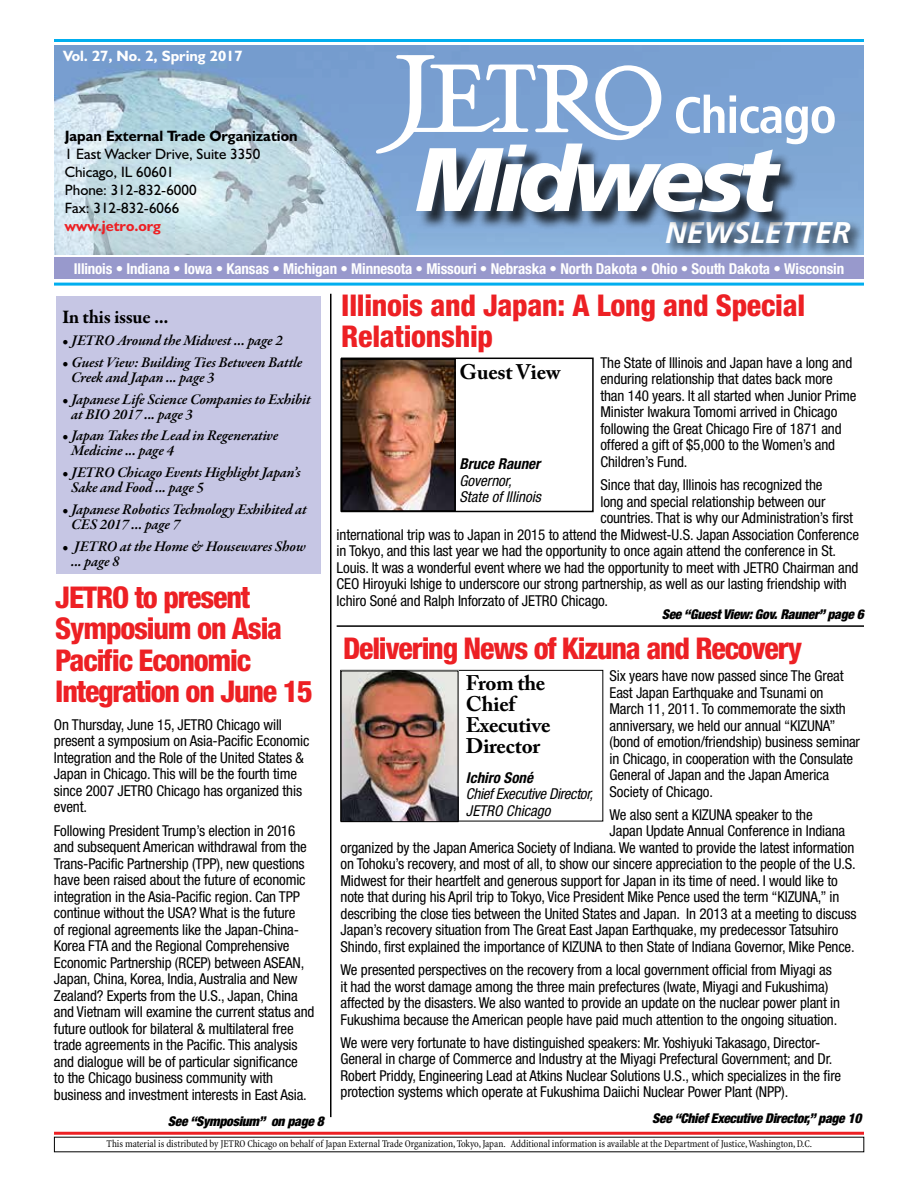
<style>
.page{position:relative;width:918px;height:1188px;background:#fff}
.page>*{position:absolute;margin:0;border:0;box-sizing:border-box;transform-origin:0 0}
.t1{font:italic 900 90px "Frutiger";letter-spacing:-.07em;color:#fff}
.t2{font:800 condensed 30px/31.5px "Helvetica Neue";letter-spacing:-.04em;color:#ed2024}
.t3{font:800 condensed 30px/31.5px "Helvetica Neue";letter-spacing:-.01em;color:#ed2024}
.t4{font:italic 700 30px "Frutiger";color:#fff}
.t5{font:700 21px/21px "Adobe Caslon Pro";letter-spacing:-.01em;color:#000}
.t6{font:700 19.5px "Garamond Premr Pro";letter-spacing:-.02em;color:#000}
.t7{font:condensed 15px/16.5px "Helvetica Neue";letter-spacing:-.01em;color:#000}
.t8{font:italic 600 15px/15px "Garamond Premr Pro";letter-spacing:-.01em;color:#000}
.t9{font:700 condensed 15px "Helvetica Neue";letter-spacing:-.01em;color:#fff}
.t10{font:15px/18px "Humanist 521 BT";color:#000}
.t11{font:italic condensed 15px/16.5px "Helvetica Neue";letter-spacing:-.02em;color:#000}
.t12{font:700 15px "Humanist 521 BT";color:#000}
.t13{font:italic condensed 15px/16.5px "Helvetica Neue";color:#000}
.t14{font:700 15px "Humanist 521 BT";color:#fff}
.t15{font:italic 700 condensed 15px "Helvetica Neue LT Std";color:#000}
.t16{font:700 15px "Humanist 521 BT";color:#ed2024}
.t17{font:italic 900 condensed 13.5px "Helvetica Neue";letter-spacing:-.02em;color:#000}
.t18{font:condensed 10.5px "Minion";letter-spacing:-.005em;color:#000}
</style>
<div class="page">
<img style="left:55px;top:45px;width:809px;height:209px">
<hr style="left:54px;top:39px;width:810px;height:3px;background:#00aeef">
<div style="left:665px;top:219px;width:199px;height:39px;background:#000;opacity:.75"></div>
<svg style="left:676px;top:95px;width:48px;height:38px"></svg>
<svg style="left:730px;top:95px;width:105px;height:49px"></svg>
<svg style="left:376px;top:55px;width:285px;height:99px"></svg>
<svg style="left:54px;top:135px;width:267px;height:123px;background:#c8dde4"></svg>
<hr style="left:54px;top:1132px;width:810px;height:3px;background:#ed2024">
<hr style="left:54px;top:283px;width:810px;height:3px;background:#00aeef">
<div style="left:54px;top:258px;width:810px;height:21px;background:#9899cc"></div>
<div style="left:57px;top:296px;width:264px;height:277px;background:#c6c6e4"></div>
<div style="left:340px;top:670px;width:263px;height:151px;border:1px solid #000"></div>
<img style="left:343px;top:673px;width:113px;height:147px">
<div style="left:341px;top:671px;width:117px;height:151px;border:1px solid #000"></div>
<hr style="left:330px;top:294px;width:2px;height:823px;background:#000">
<img style="left:344px;top:361px;width:109px;height:148px">
<div style="left:340px;top:358px;width:116px;height:154px;border:2px solid #000"></div>
<div style="left:341px;top:358px;width:253px;height:154px;border:2px solid #000"></div>
<hr style="left:337px;top:625px;width:527px;height:2px;background:#000">
<div style="left:419px;top:146px;width:380px;height:85px;background:#000;opacity:.75"></div>
<p class="t14" style="left:63px;top:47px;width:181px">Vol. 27, No. 2, Spring 2017</p>
<p class="t12" style="left:65px;top:127px;width:234px">Japan External Trade Organization</p>
<p class="t10" style="left:65px;top:145px;width:197px">1 East Wacker Drive, Suite 3350<br>Chicago, IL 60601<br>Phone: 312-832-6000<br>Fax: 312-832-6066</p>
<p class="t16" style="left:65px;top:217px;width:98px">www.jetro.org</p>
<h1 class="t1" style="left:416px;top:126px;width:364px">Midwest</h1>
<h2 class="t4" style="left:665px;top:215px;width:187px">NEWSLETTER</h2>
<p class="t9" style="left:74px;top:260px;width:772px">Illinois • Indiana • Iowa • Kansas • Michigan • Minnesota • Missouri • Nebraska • North Dakota • Ohio • South Dakota • Wisconsin</p>
<h3 class="t6" style="left:62px;top:305px;width:108px">In this issue ...</h3>
<p class="t8" style="left:62px;top:334px;width:222px">• JETRO Around the Midwest ... page 2</p>
<p class="t8" style="left:71px;top:355px;width:233px;text-indent:-9px">• Guest View: Building Ties Between Battle<br>Creek and Japan ... page 3</p>
<p class="t8" style="left:71px;top:392px;width:241px;text-indent:-9px">• Japanese Life Science Companies to Exhibit at BIO 2017 ... page 3</p>
<p class="t8" style="left:71px;top:429px;width:209px;text-indent:-9px">• Japan Takes the Lead in Regenerative<br>Medicine ... page 4</p>
<p class="t8" style="left:71px;top:466px;width:231px;text-indent:-9px">• JETRO Chicago Events Highlight Japan’s<br>Sake and Food ... page 5</p>
<p class="t8" style="left:71px;top:502px;width:237px;text-indent:-9px">• Japanese Robotics Technology Exhibited at<br>CES 2017 ... page 7</p>
<p class="t8" style="left:71px;top:539px;width:236px;text-indent:-9px">• JETRO at the Home &amp; Housewares Show ... page 8</p>
<h2 class="t3" style="left:341px;top:289px;width:465px">Illinois and Japan: A Long and Special<br>Relationship</h2>
<p class="t7" style="left:600px;top:354px;width:258px">The State of Illinois and Japan have a long and enduring relationship that dates back more than 140 years. It all started when Junior Prime Minister Iwakura Tomomi arrived in Chicago following the Great Chicago Fire of 1871 and offered a gift of $5,000 to the Women’s and Children’s Fund.</p>
<p class="t7" style="left:600px;top:476px;width:224px">Since that day, Illinois has recognized the</p>
<p class="t7" style="left:600px;top:493px;width:227px">long and special relationship between our</p>
<p class="t7" style="left:600px;top:509px;width:254px">countries. That is why our Administration’s first</p>
<p class="t7" style="left:337px;top:526px;width:524px">international trip was to Japan in 2015 to attend the Midwest-U.S. Japan Association Conference</p>
<p class="t7" style="left:337px;top:542px;width:501px">in Tokyo, and this last year we had the opportunity to once again attend the conference in St.</p>
<p class="t7" style="left:337px;top:559px;width:523px">Louis. It was a wonderful event where we had the opportunity to meet with JETRO Chairman and</p>
<p class="t7" style="left:337px;top:575px;width:512px">CEO Hiroyuki Ishige to underscore our strong partnership, as well as our lasting friendship with</p>
<p class="t7" style="left:337px;top:592px;width:273px">Ichiro Soné and Ralph Inforzato of JETRO Chicago.</p>
<h3 class="t5" style="left:459px;top:362px;width:103px">Guest View</h3>
<p class="t15" style="left:459px;top:455px;width:82px">Bruce Rauner</p>
<p class="t13" style="left:459px;top:472px;width:83px">Governor,<br>State of Illinois</p>
<h2 class="t2" style="left:55px;top:581px;width:259px">JETRO to present<br>Symposium on Asia<br>Pacific Economic<br>Integration on June 15</h2>
<p class="t17" style="left:662px;top:606px;width:204px">See “Guest View: Gov. Rauner” page 6</p>
<h2 class="t2" style="left:343px;top:632px;width:461px">Delivering News of Kizuna and Recovery</h2>
<p class="t7" style="left:610px;top:668px;width:252px">Six years have now passed since The Great East Japan Earthquake and Tsunami on March 11, 2011. To commemorate the sixth anniversary, we held our annual “KIZUNA” (bond of emotion/friendship) business seminar in Chicago, in cooperation with the Consulate General of Japan and the Japan America Society of Chicago.</p>
<p class="t7" style="left:610px;top:806px;width:205px">We also sent a KIZUNA speaker to the</p>
<p class="t7" style="left:610px;top:823px;width:237px">Japan Update Annual Conference in Indiana</p>
<p class="t7" style="left:341px;top:839px;width:515px">organized by the Japan America Society of Indiana. We wanted to provide the latest information</p>
<p class="t7" style="left:341px;top:856px;width:517px">on Tohoku’s recovery, and most of all, to show our sincere appreciation to the people of the U.S.</p>
<p class="t7" style="left:341px;top:872px;width:499px">Midwest for their heartfelt and generous support for Japan in its time of need. I would like to</p>
<p class="t7" style="left:341px;top:889px;width:500px">note that during his April trip to Tokyo, Vice President Mike Pence used the term “KIZUNA,” in</p>
<p class="t7" style="left:341px;top:905px;width:518px">describing the close ties between the United States and Japan. In 2013 at a meeting to discuss</p>
<p class="t7" style="left:341px;top:922px;width:499px">Japan’s recovery situation from The Great East Japan Earthquake, my predecessor Tatsuhiro</p>
<p class="t7" style="left:341px;top:938px;width:516px">Shindo, first explained the importance of KIZUNA to then State of Indiana Governor, Mike Pence.</p>
<p class="t7" style="left:341px;top:962px;width:501px">We presented perspectives on the recovery from a local government official from Miyagi as it had the worst damage among the three main prefectures (Iwate, Miyagi and Fukushima) affected by the disasters. We also wanted to provide an update on the nuclear power plant in Fukushima because the American people have paid much attention to the ongoing situation.</p>
<p class="t7" style="left:341px;top:1034px;width:502px">We were very fortunate to have distinguished speakers: Mr. Yoshiyuki Takasago, Director-General in charge of Commerce and Industry at the Miyagi Prefectural Government; and Dr.<br>Robert Priddy, Engineering Lead at Atkins Nuclear Solutions U.S., which specializes in the fire protection systems which operate at Fukushima Daiichi Nuclear Power Plant (NPP).</p>
<h3 class="t5" style="left:466px;top:672px;width:86px">From the<br>Chief<br>Executive<br>Director</h3>
<p class="t15" style="left:466px;top:768px;width:69px">Ichiro Soné</p>
<p class="t11" style="left:466px;top:786px;width:129px">Chief Executive Director,<br>JETRO Chicago</p>
<p class="t7" style="left:54px;top:716px;width:257px">On Thursday, June 15, JETRO Chicago will present a symposium on Asia-Pacific Economic Integration and the Role of the United States &amp; Japan in Chicago. This will be the fourth time since 2007 JETRO Chicago has organized this event.</p>
<p class="t7" style="left:54px;top:822px;width:262px">Following President Trump’s election in 2016 and subsequent American withdrawal from the Trans-Pacific Partnership (TPP), new questions have been raised about the future of economic integration in the Asia-Pacific region. Can TPP continue without the USA? What is the future<br>of regional agreements like the Japan-China-Korea FTA and the Regional Comprehensive Economic Partnership (RCEP) between ASEAN, Japan, China, Korea, India, Australia and New Zealand? Experts from the U.S., Japan, China and Vietnam will examine the current status and future outlook for bilateral &amp; multilateral free trade agreements in the Pacific. This analysis and dialogue will be of particular significance<br>to the Chicago business community with business and investment interests in East Asia.</p>
<p class="t17" style="left:168px;top:1113px;width:158px">See “Symposium” on page 8</p>
<p class="t17" style="left:652px;top:1110px;width:211px">See “Chief Executive Director,” page 10</p>
<p class="t18" style="left:107px;top:1139px;width:707px">This material is distributed by JETRO Chicago on behalf of Japan External Trade Organization, Tokyo, Japan. Additional information is available at the Department of Justice, Washington, D.C.</p>
</div>
